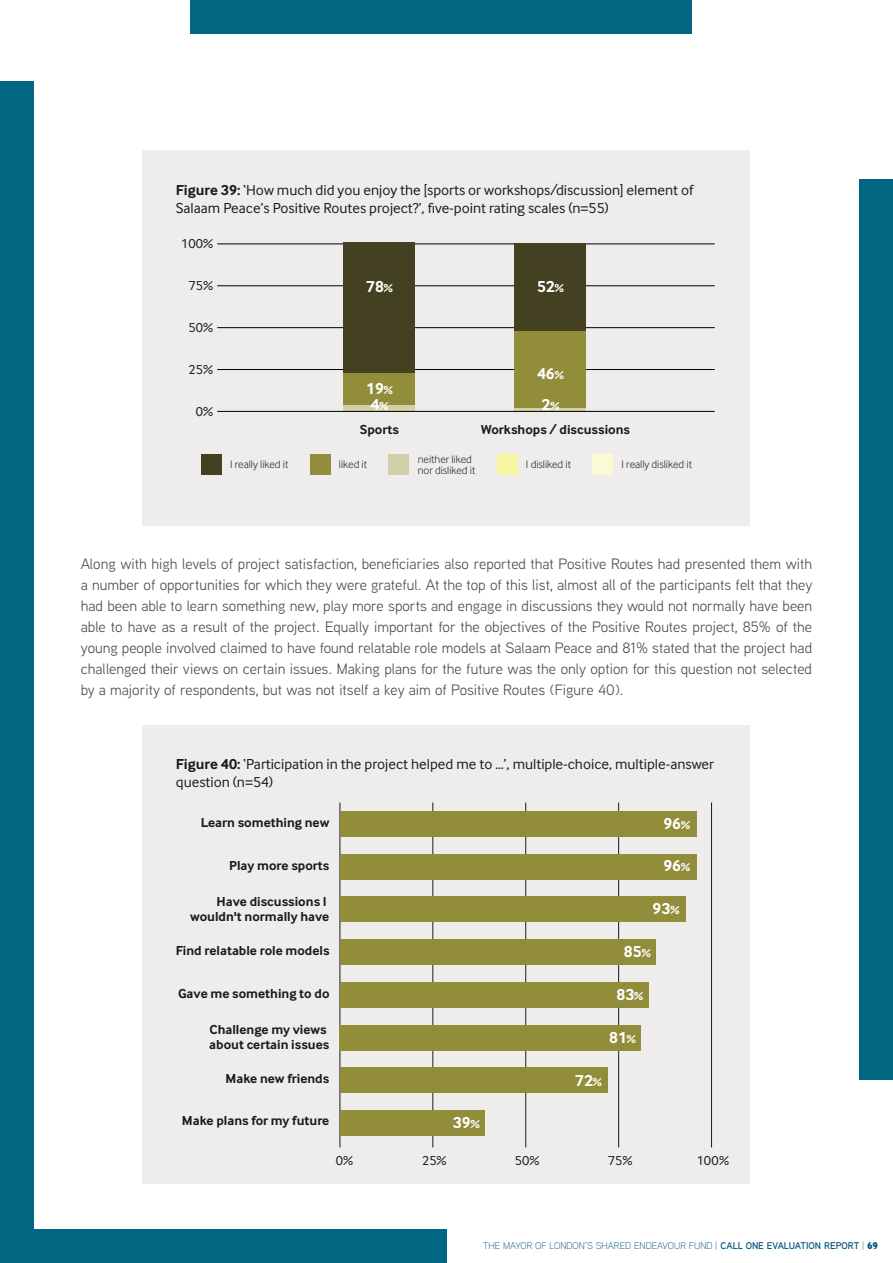
<style>
.page{position:relative;width:893px;height:1263px;background:#fff}
.page>*{position:absolute;margin:0;border:0;box-sizing:border-box;transform-origin:0 0}
.t1{font:700 16.5px/15.5px "Inter Face";color:#fff}
.t2{font:15px/21px "Aaux Next";color:#484848;text-align:justify}
.t3{font:15px/18px "Inter Face";color:#1a1a1b}
.t4{font:15px/18px "Inter Face";color:#1b1b1b}
.t5{font:700 13.5px/14.2px "Inter Face";color:#1b1b1b;text-align:right}
.t6{font:700 13.5px "Inter Face";color:#1a1a1b}
.t7{font:13.5px "Inter Face";color:#1a1a1b}
.t8{font:13.5px "Inter Face";color:#1b1b1b}
.t9{font:300 11.25px/11.2px "Inter Face";color:#1a1a1b}
.t10{font:300 9.75px "Aaux Next";color:#005778}
.s1{font-weight:700}
.s2{font-size:12px}
.s3{font-weight:600}
.s4{font-weight:900}
</style>
<div class="page">
<div style="left:0;top:1229px;width:446px;height:34px;background:#006682"></div>
<div style="left:0;top:81px;width:34px;height:1182px;background:#006682"></div>
<div style="left:190px;top:0;width:502px;height:34px;background:#006682"></div>
<div style="left:859px;top:179px;width:34px;height:901px;background:#006682"></div>
<div style="left:143px;top:151px;width:607px;height:375px;background:#efedeb"></div>
<hr style="left:217px;top:244px;width:498px;height:1px;background:#000">
<hr style="left:217px;top:285px;width:498px;height:1px;background:#000">
<hr style="left:217px;top:327px;width:498px;height:1px;background:#000">
<hr style="left:217px;top:369px;width:498px;height:1px;background:#000">
<div style="left:201px;top:455px;width:21px;height:20px;background:#434121"></div>
<div style="left:310px;top:455px;width:20px;height:20px;background:#918d3a"></div>
<div style="left:388px;top:455px;width:21px;height:20px;background:#d3cfa8"></div>
<div style="left:497px;top:455px;width:20px;height:20px;background:#f6f5a0"></div>
<div style="left:592px;top:455px;width:21px;height:20px;background:#fbfad7"></div>
<div style="left:344px;top:244px;width:71px;height:129px;background:#434121"></div>
<div style="left:344px;top:373px;width:71px;height:32px;background:#918d3a"></div>
<div style="left:344px;top:405px;width:71px;height:6px;background:#d3cfa8"></div>
<hr style="left:344px;top:242px;width:71px;height:2px;background:#434121">
<div style="left:515px;top:244px;width:71px;height:87px;background:#434121"></div>
<div style="left:515px;top:331px;width:71px;height:77px;background:#918d3a"></div>
<hr style="left:515px;top:408px;width:71px;height:3px;background:#d3cfa8">
<hr style="left:217px;top:411px;width:498px;height:1px;background:#000">
<div style="left:143px;top:725px;width:607px;height:458px;background:#efedeb"></div>
<hr style="left:340px;top:802px;width:1px;height:345px;background:#1a1a1b">
<hr style="left:433px;top:802px;width:1px;height:345px;background:#1a1a1b">
<hr style="left:525px;top:802px;width:1px;height:345px;background:#1a1a1b">
<hr style="left:618px;top:802px;width:1px;height:345px;background:#1a1a1b">
<hr style="left:711px;top:802px;width:1px;height:345px;background:#1a1a1b">
<div style="left:340px;top:811px;width:357px;height:25px;background:#918d3a"></div>
<div style="left:340px;top:854px;width:357px;height:25px;background:#918d3a"></div>
<div style="left:340px;top:896px;width:345px;height:26px;background:#918d3a"></div>
<div style="left:340px;top:939px;width:316px;height:26px;background:#918d3a"></div>
<div style="left:340px;top:982px;width:308px;height:26px;background:#918d3a"></div>
<div style="left:340px;top:1025px;width:301px;height:25px;background:#918d3a"></div>
<div style="left:340px;top:1068px;width:267px;height:25px;background:#918d3a"></div>
<div style="left:340px;top:1110px;width:145px;height:25px;background:#918d3a"></div>
<p class="t3" style="left:176px;top:181px;width:519px"><span class="s1">Figure 39:</span> ‘How much did you enjoy the [sports or workshops/discussion] element of<br>Salaam Peace’s Positive Routes project?’, five-point rating scales (n=55)</p>
<p class="t7" style="left:181px;top:236px;width:33px">100%</p>
<p class="t7" style="left:188px;top:278px;width:26px">75%</p>
<p class="t7" style="left:188px;top:320px;width:26px">50%</p>
<p class="t7" style="left:188px;top:361px;width:26px">25%</p>
<p class="t7" style="left:196px;top:403px;width:19px">0%</p>
<p class="t1" style="left:366px;top:278px;width:28px">78<span class="s2">%</span></p>
<p class="t1" style="left:366px;top:381px;width:28px">19<span class="s2">%<br></span>4<span class="s2">%</span></p>
<p class="t1" style="left:537px;top:278px;width:28px">52<span class="s2">%</span></p>
<p class="t1" style="left:537px;top:358px;width:28px;line-height:31.2px">46<span class="s2">%<br></span>2<span class="s2">%</span></p>
<p class="t6" style="left:360px;top:422px;width:41px">Sports</p>
<p class="t6" style="left:481px;top:422px;width:150px">Workshops / discussions</p>
<p class="t9" style="left:230px;top:459px;width:60px">I really liked it</p>
<p class="t9" style="left:339px;top:459px;width:30px">liked it</p>
<p class="t9" style="left:418px;top:453px;width:59px">neither liked nor disliked it</p>
<p class="t9" style="left:526px;top:459px;width:47px">I disliked it</p>
<p class="t9" style="left:622px;top:459px;width:72px">I really disliked it</p>
<p class="t2" style="left:81px;top:553px;width:733px">Along with high levels of project satisfaction, beneficiaries also reported that Positive Routes had presented them with a number of opportunities for which they were grateful. At the top of this list, almost all of the participants felt that they had been able to learn something new, play more sports and engage in discussions they would not normally have been able to have as a result of the project. Equally important for the objectives of the Positive Routes project, 85% of the young people involved claimed to have found relatable role models at Salaam Peace and 81% stated that the project had challenged their views on certain issues. Making plans for the future was the only option for this question not selected by a majority of respondents, but was not itself a key aim of Positive Routes (Figure 40).</p>
<p class="t4" style="left:176px;top:755px;width:540px"><span class="s1">Figure 40:</span> ‘Participation in the project helped me to …’, multiple-choice, multiple-answer question (n=54)</p>
<p class="t5" style="left:201px;top:815px;width:130px">Learn something new</p>
<p class="t5" style="left:229px;top:858px;width:102px">Play more sports</p>
<p class="t5" style="left:190px;top:895px;width:141px">Have discussions I wouldn't normally have</p>
<p class="t5" style="left:176px;top:943px;width:155px">Find relatable role models</p>
<p class="t5" style="left:178px;top:986px;width:153px">Gave me something to do</p>
<p class="t5" style="left:209px;top:1023px;width:122px;text-align:left">Challenge my views about certain issues</p>
<p class="t5" style="left:226px;top:1071px;width:105px">Make new friends</p>
<p class="t1" style="left:663px;top:815px;width:28px">96<span class="s2">%</span></p>
<p class="t1" style="left:663px;top:858px;width:28px">96<span class="s2">%</span></p>
<p class="t1" style="left:653px;top:901px;width:28px">93<span class="s2">%</span></p>
<p class="t1" style="left:624px;top:944px;width:28px">85<span class="s2">%</span></p>
<p class="t1" style="left:616px;top:987px;width:28px">83<span class="s2">%</span></p>
<p class="t1" style="left:609px;top:1030px;width:28px">81<span class="s2">%</span></p>
<p class="t1" style="left:575px;top:1072px;width:28px">72<span class="s2">%</span></p>
<p class="t5" style="left:182px;top:1113px;width:149px">Make plans for my future</p>
<p class="t1" style="left:453px;top:1115px;width:28px">39<span class="s2">%</span></p>
<p class="t8" style="left:336px;top:1153px;width:19px">0%</p>
<p class="t8" style="left:422px;top:1153px;width:26px">25%</p>
<p class="t8" style="left:515px;top:1153px;width:26px">50%</p>
<p class="t8" style="left:608px;top:1153px;width:26px">75%</p>
<p class="t8" style="left:697px;top:1153px;width:34px">100%</p>
<p class="t10" style="left:483px;top:1239px;width:396px">THE MAYOR OF LONDON’S SHARED ENDEAVOUR FUND | <span class="s3">CALL ONE EVALUATION REPORT</span> | <span class="s4">69</span></p>
</div>
